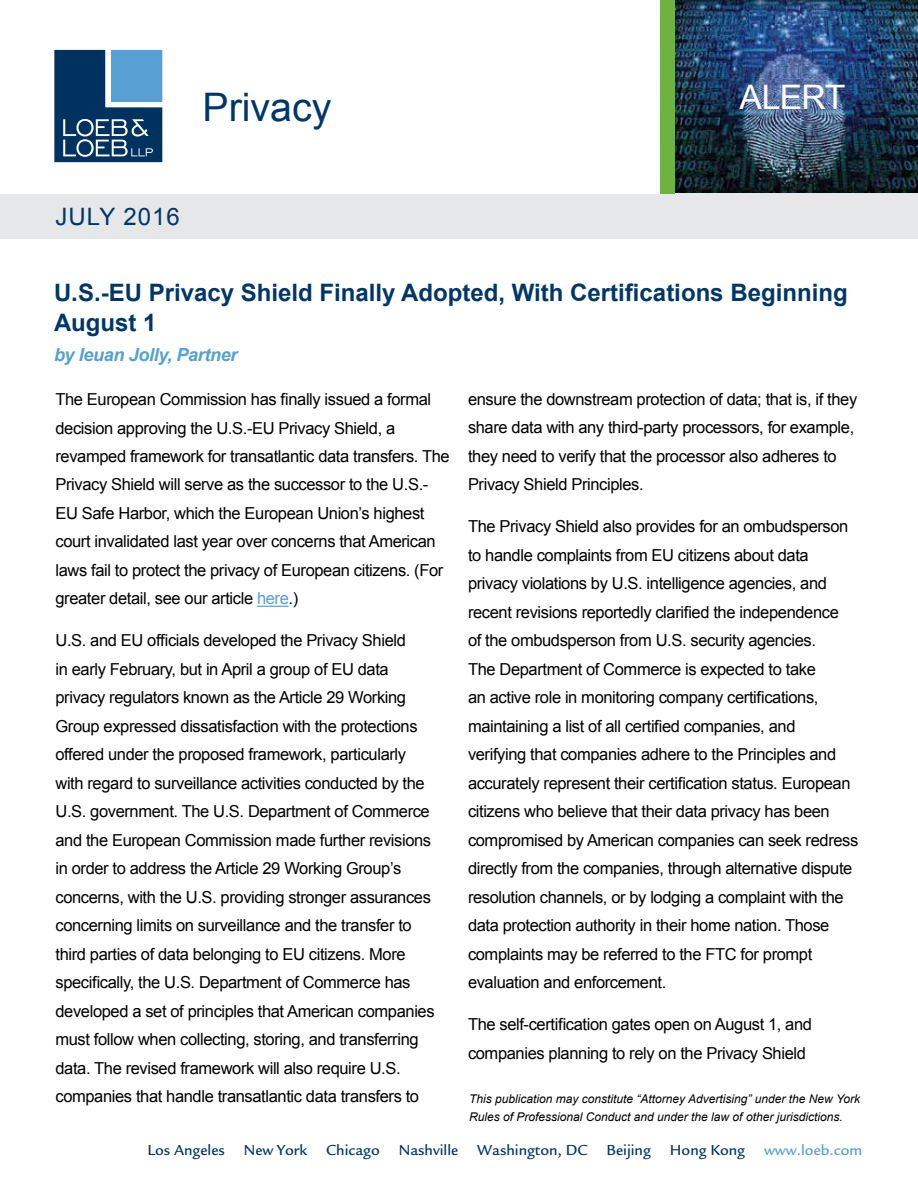
<style>
.page{position:relative;width:918px;height:1188px;background:#fff}
.page>*{position:absolute;margin:0;border:0;box-sizing:border-box;transform-origin:0 0}
.t1{font:39.3px "Arial";color:#003768}
.t2{font:33.75px "Arial";letter-spacing:-.025em;color:#fff}
.t3{font:700 24px/30px "Arial";color:#003768}
.t4{font:24px "Arial";letter-spacing:.04em;color:#003768}
.t5{font:italic 700 18px "Arial";letter-spacing:-.02em;color:#56a0d3}
.t6{font:16.5px/28.5px "Arial";letter-spacing:-.025em;color:#000}
.t7{font:500 15px "Legacy Sans";color:#003768}
.t8{font:500 15px "Legacy Sans";color:#56a0d3}
.t9{font:italic 12px/18px "Arial";color:#000}
.s1{color:#56a0d3}
</style>
<div class="page">
<div style="left:662px;top:0;width:256px;height:195px;background:#000;opacity:.75"></div>
<hr style="left:257px;top:606px;width:32px;height:1px;background:#56a0d3">
<div style="left:0;top:194px;width:918px;height:45px;background:#e6e7e8"></div>
<div style="left:660px;top:0;width:15px;height:194px;background:#6cb33f"></div>
<svg style="left:55px;top:50px;width:107px;height:112px;background:#32638d"></svg>
<h1 class="t1" style="left:202px;top:82px;width:130px">Privacy</h1>
<h2 class="t2" style="left:740px;top:75px;width:108px">ALERT</h2>
<h3 class="t4" style="left:56px;top:201px;width:126px">JULY 2016</h3>
<h3 class="t3" style="left:54px;top:278px;width:795px">U.S.-EU Privacy Shield Finally Adopted, With Certifications Beginning<br>August 1</h3>
<p class="t5" style="left:54px;top:343px;width:185px">by Ieuan Jolly, Partner</p>
<p class="t6" style="left:56px;top:385px;width:396px">The European Commission has finally issued a formal decision approving the U.S.-EU Privacy Shield, a revamped framework for transatlantic data transfers. The Privacy Shield will serve as the successor to the U.S.- EU Safe Harbor, which the European Union’s highest court invalidated last year over concerns that American laws fail to protect the privacy of European citizens. (For greater detail, see our article <span class="s1">here</span>.)</p>
<p class="t6" style="left:56px;top:627px;width:381px">U.S. and EU officials developed the Privacy Shield<br>in early February, but in April a group of EU data privacy regulators known as the Article 29 Working Group expressed dissatisfaction with the protections offered under the proposed framework, particularly with regard to surveillance activities conducted by the U.S. government. The U.S. Department of Commerce and the European Commission made further revisions in order to address the Article 29 Working Group’s concerns, with the U.S. providing stronger assurances concerning limits on surveillance and the transfer to third parties of data belonging to EU citizens. More specifically, the U.S. Department of Commerce has developed a set of principles that American companies must follow when collecting, storing, and transferring data. The revised framework will also require U.S. companies that handle transatlantic data transfers to</p>
<p class="t6" style="left:468px;top:385px;width:391px">ensure the downstream protection of data; that is, if they share data with any third-party processors, for example, they need to verify that the processor also adheres to Privacy Shield Principles.</p>
<p class="t6" style="left:468px;top:513px;width:392px">The Privacy Shield also provides for an ombudsperson to handle complaints from EU citizens about data privacy violations by U.S. intelligence agencies, and recent revisions reportedly clarified the independence<br>of the ombudsperson from U.S. security agencies.<br>The Department of Commerce is expected to take<br>an active role in monitoring company certifications, maintaining a list of all certified companies, and<br>verifying that companies adhere to the Principles and accurately represent their certification status. European citizens who believe that their data privacy has been compromised by American companies can seek redress directly from the companies, through alternative dispute resolution channels, or by lodging a complaint with the data protection authority in their home nation. Those complaints may be referred to the FTC for prompt evaluation and enforcement.</p>
<p class="t6" style="left:468px;top:1010px;width:346px">The self-certification gates open on August 1, and companies planning to rely on the Privacy Shield</p>
<p class="t9" style="left:469px;top:1089px;width:392px">This publication may constitute “Attorney Advertising” under the New York<br>Rules of Professional Conduct and under the law of other jurisdictions.</p>
<p class="t7" style="left:147px;top:1141px;width:79px">Los Angeles</p>
<p class="t7" style="left:244px;top:1141px;width:65px">New York</p>
<p class="t7" style="left:326px;top:1141px;width:55px">Chicago</p>
<p class="t7" style="left:399px;top:1141px;width:61px">Nashville</p>
<p class="t7" style="left:477px;top:1141px;width:112px">Washington, DC</p>
<p class="t7" style="left:607px;top:1141px;width:46px">Beijing</p>
<p class="t7" style="left:670px;top:1141px;width:77px">Hong Kong</p>
<p class="t8" style="left:764px;top:1141px;width:100px">www.loeb.com</p>
</div>
